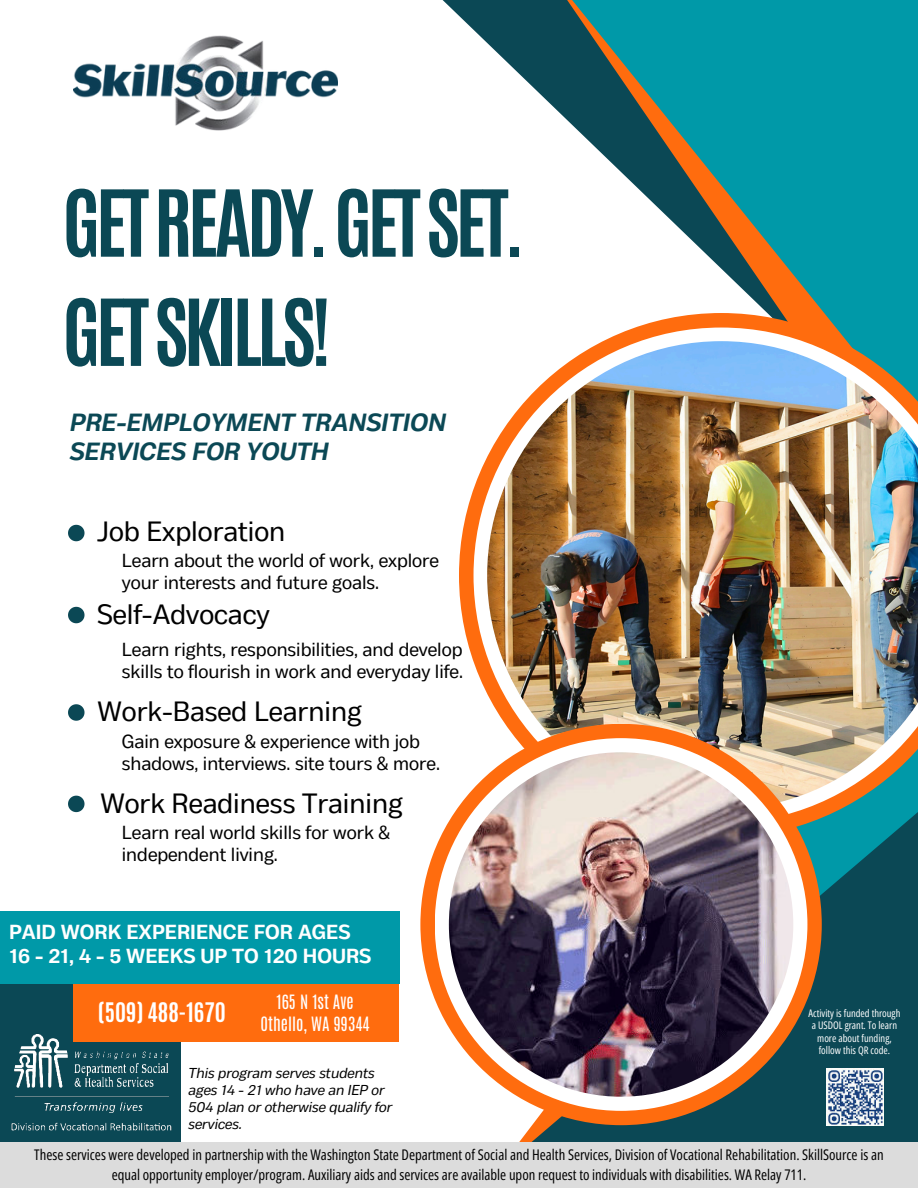
<style>
.page{position:relative;width:918px;height:1188px;background:#fff}
.page>*{position:absolute;margin:0;border:0;box-sizing:border-box;transform-origin:0 0}
.t1{font:700 78.3px/109.2px "Antonio";letter-spacing:-.06em;color:#0b4855}
.t2{font:27.9px "Body Text";color:#000}
.t3{font:italic 700 24.9px/29.2px "Body Text";color:#0b4855}
.t4{font:700 22.5px "Antonio";color:#fff}
.t5{font:700 20.4px/23.7px "Body Text";color:#fff}
.t6{font:18.9px/22.5px "Body Text";color:#000}
.t7{font:16.5px/22.5px "Antonio";color:#fff;text-align:center}
.t8{font:14.7px/20.2px "Open Sans Condensed";color:#000;text-align:center}
.t9{font:italic 14.4px/16.8px "Body Text";color:#000}
.t10{font:10.5px/12.3px "Open Sans Condensed";color:#fff;text-align:center}
</style>
<div class="page">
<svg style="left:442px;top:0;width:97px;height:93px"></svg>
<svg style="left:539px;top:0;width:379px;height:313px;fill:#0099a8"></svg>
<svg style="left:420px;top:807px;width:498px;height:335px;fill:#0b4855"></svg>
<svg style="left:459px;top:313px;width:459px;height:525px"></svg>
<svg style="left:474px;top:328px;width:444px;height:495px"></svg>
<img style="left:487px;top:341px;width:431px;height:469px">
<div style="left:420px;top:724px;width:402px;height:401px;background:#ff6c0e;border-radius:50%"></div>
<div style="left:435px;top:738px;width:372px;height:373px;background:#fff;border-radius:50%"></div>
<img style="left:449px;top:752px;width:344px;height:345px;border-radius:50%">
<div style="left:0;top:984px;width:181px;height:158px;background:#0b4855"></div>
<img style="left:73px;top:35px;width:265px;height:96px">
<div style="left:0;top:912px;width:399px;height:72px;background:#0099a8"></div>
<div style="left:0;top:1142px;width:918px;height:46px;background:#dcdcdc"></div>
<div style="left:73px;top:984px;width:326px;height:58px;background:#ff6c0e"></div>
<img style="left:826px;top:1068px;width:58px;height:57px">
<img style="left:11px;top:1034px;width:161px;height:97px">
<svg style="left:68px;top:796px;width:17px;height:16px"></svg>
<svg style="left:68px;top:704px;width:17px;height:17px"></svg>
<svg style="left:68px;top:607px;width:17px;height:16px"></svg>
<svg style="left:68px;top:525px;width:17px;height:16px"></svg>
<h1 class="t1" style="left:62px;top:170px;width:464px">GET READY. GET SET.<br>GET SKILLS!</h1>
<h3 class="t3" style="left:69px;top:408px;width:378px">PRE-EMPLOYMENT TRANSITION<br>SERVICES FOR YOUTH</h3>
<h2 class="t2" style="left:97px;top:513px;width:190px">Job Exploration</h2>
<p class="t6" style="left:122px;top:549px;width:319px">Learn about the world of work, explore your interests and future goals.</p>
<h2 class="t2" style="left:97px;top:597px;width:174px">Self-Advocacy</h2>
<p class="t6" style="left:122px;top:638px;width:343px">Learn rights, responsibilities, and develop skills to flourish in work and everyday life.</p>
<h2 class="t2" style="left:98px;top:694px;width:266px">Work-Based Learning</h2>
<p class="t6" style="left:122px;top:730px;width:320px">Gain exposure &amp; experience with job shadows, interviews. site tours &amp; more.</p>
<h2 class="t2" style="left:100px;top:785px;width:304px">Work Readiness Training</h2>
<p class="t6" style="left:122px;top:821px;width:270px">Learn real world skills for work &amp; independent living.</p>
<h3 class="t5" style="left:9px;top:920px;width:364px">PAID WORK EXPERIENCE FOR AGES<br>16 - 21, 4 - 5 WEEKS UP TO 120 HOURS</h3>
<h3 class="t4" style="left:98px;top:995px;width:129px">(509) 488-1670</h3>
<p class="t7" style="left:261px;top:991px;width:111px">165 N 1st Ave<br>Othello, WA 99344</p>
<p class="t9" style="left:188px;top:1065px;width:205px">This program serves students ages 14 - 21 who have an IEP or<br>504 plan or otherwise qualify for services.</p>
<p class="t10" style="left:809px;top:1007px;width:93px">Activity is funded through a USDOL grant. To learn more about funding, follow this QR code.</p>
<p class="t8" style="left:34px;top:1144px;width:851px">These services were developed in partnership with the Washington State Department of Social and Health Services, Division of Vocational Rehabilitation. SkillSource is an equal opportunity employer/program. Auxiliary aids and services are available upon request to individuals with disabilities. WA Relay 711.</p>
</div>
